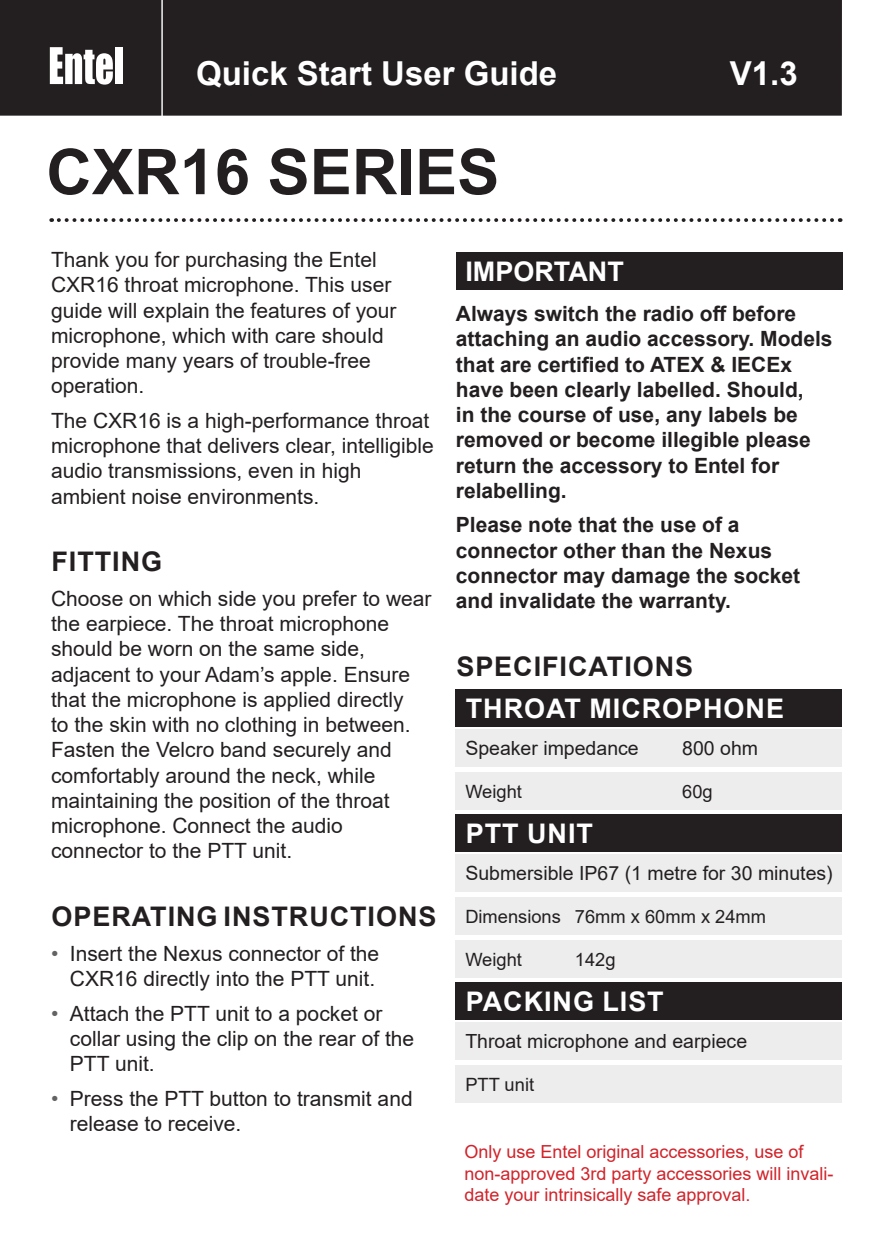
<style>
.page{position:relative;width:893px;height:1259px;background:#fff}
.page>*{position:absolute;margin:0;border:0;box-sizing:border-box;transform-origin:0 0}
.t1{font:700 63.3px "Arial";color:#231f20}
.t2{font:700 33px "Arial";color:#fff}
.t3{font:700 27px "Arial";letter-spacing:.035em;color:#231f20}
.t4{font:700 27px "Arial";letter-spacing:.035em;color:#fff}
.t5{font:700 27px "Arial";color:#fff}
.t6{font:21px/25.2px "Arial";color:#231f20}
.t7{font:700 21px/25.2px "Arial";color:#231f20}
.t8{font:19.5px "Arial";color:#231f20}
.t9{font:18.3px "Arial";color:#231f20}
.t10{font:18px/21.6px "Arial";color:#d1232a}
.s1{color:#636366}
</style>
<div class="page">
<div style="left:456px;top:252px;width:387px;height:38px;background:#231f20"></div>
<div style="left:456px;top:689px;width:386px;height:37px;background:#231f20"></div>
<div style="left:456px;top:729px;width:386px;height:38px;background:#ededee"></div>
<div style="left:456px;top:772px;width:386px;height:38px;background:#ededee"></div>
<div style="left:456px;top:814px;width:386px;height:37px;background:#231f20"></div>
<div style="left:456px;top:854px;width:386px;height:38px;background:#ededee"></div>
<div style="left:456px;top:897px;width:386px;height:38px;background:#ededee"></div>
<div style="left:456px;top:940px;width:386px;height:38px;background:#ededee"></div>
<div style="left:456px;top:982px;width:386px;height:37px;background:#231f20"></div>
<div style="left:456px;top:1022px;width:386px;height:38px;background:#ededee"></div>
<div style="left:456px;top:1065px;width:386px;height:38px;background:#ededee"></div>
<svg style="left:59px;top:218px;width:782px;height:4px"></svg>
<div style="left:0;top:0;width:842px;height:116px;background:#231f20"></div>
<hr style="left:161px;top:0;width:2px;height:128px;background:#fff">
<svg style="left:50px;top:47px;width:63px;height:38px"></svg>
<div style="left:115px;top:47px;width:8px;height:37px;background:#fff"></div>
<p class="t2" style="left:196px;top:50px;width:363px">Quick Start User Guide</p>
<p class="t2" style="left:730px;top:50px;width:69px">V1.3</p>
<p class="t1" style="left:46px;top:127px;width:455px">CXR16 SERIES</p>
<p class="t6" style="left:51px;top:247px;width:347px">Thank you for purchasing the Entel<br>CXR16 throat microphone. This user guide will explain the features of your microphone, which with care should provide many years of trouble-free operation.</p>
<p class="t6" style="left:51px;top:408px;width:384px">The CXR16 is a high-performance throat microphone that delivers clear, intelligible audio transmissions, even in high ambient noise environments.</p>
<p class="t3" style="left:51px;top:543px;width:112px">FITTING</p>
<p class="t6" style="left:51px;top:586px;width:382px">Choose on which side you prefer to wear the earpiece. The throat microphone should be worn on the same side, adjacent to your Adam’s apple. Ensure that the microphone is applied directly<br>to the skin with no clothing in between.<br>Fasten the Velcro band securely and comfortably around the neck, while maintaining the position of the throat microphone. Connect the audio connector to the PTT unit.</p>
<p class="t3" style="left:51px;top:897px;width:386px">OPERATING INSTRUCTIONS</p>
<p class="t6" style="left:51px;top:940px;width:330px;text-align:right"><span class="s1">•</span> Insert the Nexus connector of the<br>CXR16 directly into the PTT unit.</p>
<p class="t6" style="left:70px;top:1000px;width:346px;text-indent:-19px"><span class="s1">•</span> Attach the PTT unit to a pocket or collar using the clip on the rear of the<br>PTT unit.</p>
<p class="t6" style="left:70px;top:1085px;width:344px;text-indent:-19px"><span class="s1">•</span> Press the PTT button to transmit and release to receive.</p>
<p class="t5" style="left:465px;top:252px;width:160px">IMPORTANT</p>
<p class="t7" style="left:456px;top:301px;width:378px">Always switch the radio off before attaching an audio accessory. Models that are certified to ATEX &amp; IECEx have been clearly labelled. Should,<br>in the course of use, any labels be removed or become illegible please return the accessory to Entel for relabelling.</p>
<p class="t7" style="left:456px;top:512px;width:346px">Please note that the use of a connector other than the Nexus connector may damage the socket and invalidate the warranty.</p>
<p class="t3" style="left:456px;top:647px;width:238px">SPECIFICATIONS</p>
<p class="t4" style="left:466px;top:689px;width:320px">THROAT MICROPHONE</p>
<p class="t8" style="left:465px;top:735px;width:175px">Speaker impedance</p>
<p class="t8" style="left:682px;top:735px;width:77px">800 ohm</p>
<p class="t9" style="left:465px;top:779px;width:58px">Weight</p>
<p class="t9" style="left:682px;top:779px;width:32px">60g</p>
<p class="t4" style="left:466px;top:814px;width:129px">PTT UNIT</p>
<p class="t8" style="left:465px;top:860px;width:369px">Submersible IP67 (1 metre for 30 minutes)</p>
<p class="t9" style="left:465px;top:904px;width:302px">Dimensions 76mm x 60mm x 24mm</p>
<p class="t9" style="left:465px;top:947px;width:58px">Weight</p>
<p class="t9" style="left:575px;top:947px;width:42px">142g</p>
<p class="t4" style="left:466px;top:982px;width:199px">PACKING LIST</p>
<p class="t8" style="left:465px;top:1028px;width:283px">Throat microphone and earpiece</p>
<p class="t9" style="left:465px;top:1072px;width:70px">PTT unit</p>
<p class="t10" style="left:464px;top:1140px;width:371px">Only use Entel original accessories, use of non-approved 3rd party accessories will invali&shy;date your intrinsically safe approval.</p>
</div>
